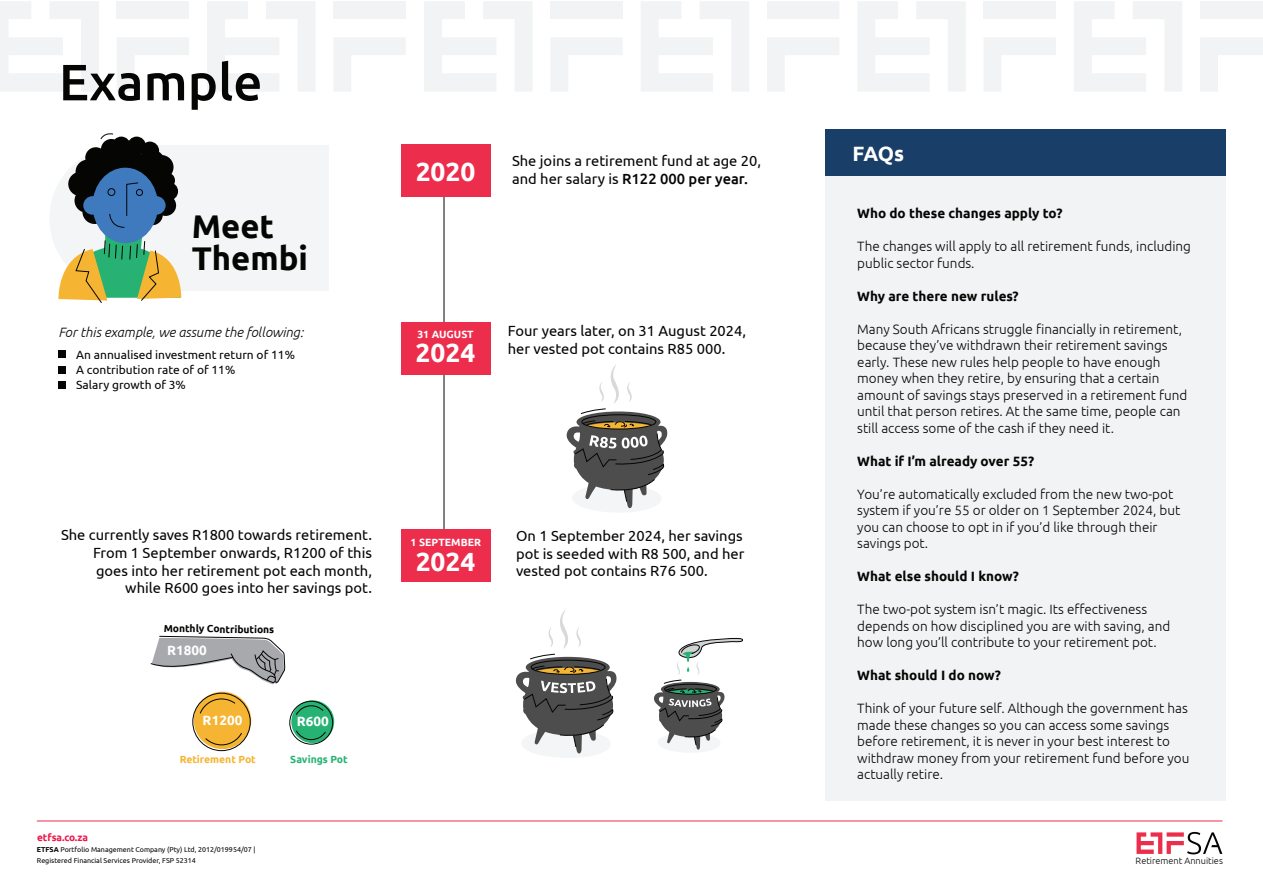
<style>
.page{position:relative;width:1263px;height:893px;background:#fff}
.page>*{position:absolute;margin:0;border:0;box-sizing:border-box;transform-origin:0 0}
.t1{font:500 51px "Ubuntu";color:#050504}
.t2{font:700 32.85px/32.2px "Ubuntu";color:#050504}
.t3{font:700 26.25px "Ubuntu";color:#fff}
.t4{font:700 20.7px "Ubuntu";color:#fff}
.t5{font:14.7px/17.7px "Ubuntu";color:#050504}
.t6{font:300 13.5px/16.5px "Ubuntu";color:#050504}
.t7{font:700 13.5px "Ubuntu";color:#050504}
.t8{font:italic 300 13.5px "Ubuntu";color:#050504}
.t9{font:700 13.5px "Ubuntu";color:#fff}
.t10{font:12px/15px "Ubuntu";color:#050504}
.t11{font:700 10.5px "Ubuntu";color:#fff}
.t12{font:700 10.35px "Ubuntu";color:#f5b533}
.t13{font:700 10.35px "Ubuntu";color:#26b273}
.t14{font:700 10.2px "Ubuntu";color:#040503}
.t15{font:700 10.05px "Ubuntu";color:#ed174a}
.t16{font:300 9.15px "Ubuntu";color:#050504}
.t17{font:7.05px/10.2px "Ubuntu";color:#050504}
.s1{font-weight:500}
.s2{font-weight:700}
</style>
<div class="page">
<svg style="left:858px;top:2px;width:107px;height:89px"></svg>
<div style="left:983px;top:1px;width:73px;height:18px;background:#f2f3f4"></div>
<svg style="left:984px;top:38px;width:72px;height:53px"></svg>
<svg style="left:1074px;top:2px;width:108px;height:89px"></svg>
<div style="left:1200px;top:1px;width:63px;height:18px;background:#f2f3f4"></div>
<svg style="left:1200px;top:38px;width:63px;height:53px"></svg>
<svg style="left:424px;top:2px;width:108px;height:89px"></svg>
<div style="left:550px;top:1px;width:73px;height:18px;background:#f2f3f4"></div>
<svg style="left:551px;top:38px;width:72px;height:53px"></svg>
<svg style="left:641px;top:2px;width:108px;height:89px"></svg>
<svg style="left:767px;top:2px;width:72px;height:17px"></svg>
<svg style="left:767px;top:38px;width:72px;height:53px"></svg>
<svg style="left:0;top:2px;width:99px;height:89px"></svg>
<div style="left:117px;top:1px;width:72px;height:18px;background:#f2f3f4"></div>
<svg style="left:117px;top:38px;width:72px;height:53px"></svg>
<svg style="left:207px;top:2px;width:108px;height:89px"></svg>
<div style="left:333px;top:1px;width:73px;height:18px;background:#f2f3f4"></div>
<svg style="left:334px;top:38px;width:71px;height:53px"></svg>
<hr style="left:443px;top:195px;width:2px;height:342px;background:#231f20">
<div style="left:402px;top:144px;width:89px;height:53px;background:#ed2d4c"></div>
<div style="left:122px;top:146px;width:206px;height:145px;background:#f4f5f6"></div>
<div style="left:49px;top:146px;width:146px;height:145px;background:#f4f5f6;border-radius:50%"></div>
<div style="left:84px;top:149px;width:78px;height:78px;background:#050504;border-radius:50%"></div>
<div style="left:68px;top:172px;width:25px;height:24px;background:#050504;border-radius:50%"></div>
<div style="left:141px;top:142px;width:18px;height:18px;background:#050504;border-radius:50%"></div>
<div style="left:145px;top:151px;width:19px;height:18px;background:#050504;border-radius:50%"></div>
<div style="left:127px;top:137px;width:19px;height:18px;background:#050504;border-radius:50%"></div>
<div style="left:112px;top:137px;width:18px;height:18px;background:#050504;border-radius:50%"></div>
<div style="left:85px;top:147px;width:21px;height:21px;background:#050504;border-radius:50%"></div>
<div style="left:101px;top:139px;width:21px;height:21px;background:#050504;border-radius:50%"></div>
<div style="left:159px;top:173px;width:16px;height:15px;background:#050504;border-radius:50%"></div>
<div style="left:149px;top:155px;width:25px;height:24px;background:#050504;border-radius:50%"></div>
<div style="left:76px;top:160px;width:24px;height:24px;background:#050504;border-radius:50%"></div>
<div style="left:93px;top:168px;width:65px;height:75px;background:#3f7abe;border-radius:50%"></div>
<svg style="left:58px;top:182px;width:124px;height:121px"></svg>
<div style="left:402px;top:322px;width:89px;height:53px;background:#ed2d4c"></div>
<div style="left:402px;top:529px;width:89px;height:52px;background:#ed2d4c"></div>
<svg style="left:566px;top:365px;width:102px;height:147px"></svg>
<svg style="left:515px;top:610px;width:102px;height:148px"></svg>
<div style="left:658px;top:733px;width:63px;height:20px;background:#f4f5f6;border-radius:50%"></div>
<div style="left:825px;top:130px;width:401px;height:671px;background:#f2f3f4"></div>
<div style="left:825px;top:130px;width:401px;height:46px;background:#193e68"></div>
<div style="left:58px;top:350px;width:8px;height:8px;background:#050504"></div>
<div style="left:58px;top:366px;width:8px;height:7px;background:#050504"></div>
<div style="left:58px;top:381px;width:8px;height:8px;background:#050504"></div>
<svg style="left:100px;top:133px;width:14px;height:7px"></svg>
<hr style="left:37px;top:821px;width:1185px;height:1px;background:#ed2a4c">
<svg style="left:1136px;top:832px;width:86px;height:22px"></svg>
<svg style="left:150px;top:636px;width:135px;height:49px"></svg>
<div style="left:194px;top:692px;width:57px;height:57px;background:#f5b533;border-radius:50%"></div>
<div style="left:291px;top:700px;width:43px;height:43px;background:#26b273;border-radius:50%"></div>
<div style="left:192px;top:693px;width:59px;height:58px;border:1px solid #040503;border-radius:50%"></div>
<div style="left:289px;top:701px;width:44px;height:43px;border:1px solid #040503;border-radius:50%"></div>
<svg style="left:205px;top:733px;width:37px;height:12px"></svg>
<svg style="left:199px;top:698px;width:37px;height:16px"></svg>
<svg style="left:296px;top:730px;width:30px;height:10px"></svg>
<svg style="left:296px;top:705px;width:28px;height:10px"></svg>
<svg style="left:654px;top:638px;width:89px;height:112px"></svg>
<h1 class="t1" style="left:59px;top:61px;width:205px">Example</h1>
<h2 class="t2" style="left:192px;top:212px;width:118px">Meet<br>Thembi</h2>
<p class="t8" style="left:58px;top:327px;width:246px">For this example, we assume the following:</p>
<p class="t10" style="left:76px;top:348px;width:220px">An annualised investment return of 11%<br>A contribution rate of of 11%<br>Salary growth of 3%</p>
<h3 class="t3" style="left:416px;top:160px;width:61px">2020</h3>
<p class="t5" style="left:512px;top:153px;width:250px">She joins a retirement fund at age 20, and her salary is <span class="s1">R122 000 per year.</span></p>
<p class="t11" style="left:417px;top:330px;width:58px">31 AUGUST</p>
<h3 class="t3" style="left:416px;top:342px;width:61px">2024</h3>
<p class="t5" style="left:508px;top:323px;width:240px">Four years later, on 31 August 2024, her vested pot contains R85 000.</p>
<p class="t5" style="left:61px;top:527px;width:312px;text-align:right">She currently saves R1800 towards retirement.<br>From 1 September onwards, R1200 of this goes into her retirement pot each month, while R600 goes into her savings pot.</p>
<p class="t14" style="left:164px;top:623px;width:112px;rotate:1deg">Monthly Contributions</p>
<p class="t9" style="left:167px;top:644px;width:41px">R1800</p>
<p class="t9" style="left:203px;top:714px;width:41px">R1200</p>
<p class="t9" style="left:297px;top:716px;width:34px">R600</p>
<p class="t15" style="left:37px;top:833px;width:52px">etfsa.co.za</p>
<p class="t12" style="left:180px;top:755px;width:78px">Retirement Pot</p>
<p class="t13" style="left:290px;top:754px;width:59px">Savings Pot</p>
<p class="t17" style="left:37px;top:845px;width:220px"><span class="s2">ETFSA</span> Portfolio Management Company (Pty) Ltd, 2012/019954/07 |<br>Registered Financial Services Provider, FSP 52314</p>
<p class="t11" style="left:411px;top:538px;width:72px">1 SEPTEMBER</p>
<h3 class="t3" style="left:416px;top:550px;width:61px">2024</h3>
<p class="t5" style="left:516px;top:528px;width:230px;text-align:justify">On 1 September 2024, her savings pot is seeded with R8 500, and her vested pot contains R76 500.</p>
<h3 class="t4" style="left:852px;top:144px;width:53px">FAQs</h3>
<p class="t7" style="left:857px;top:207px;width:207px">Who do these changes apply to?</p>
<p class="t6" style="left:857px;top:238px;width:335px">The changes will apply to all retirement funds, including public sector funds.</p>
<p class="t7" style="left:857px;top:290px;width:163px">Why are there new rules?</p>
<p class="t6" style="left:857px;top:320px;width:332px">Many South Africans struggle financially in retirement, because they’ve withdrawn their retirement savings early. These new rules help people to have enough money when they retire, by ensuring that a certain amount of savings stays preserved in a retirement fund until that person retires. At the same time, people can still access some of the cash if they need it.</p>
<p class="t7" style="left:857px;top:455px;width:178px">What if I’m already over 55?</p>
<p class="t6" style="left:857px;top:485px;width:325px">You’re automatically excluded from the new two-pot system if you’re 55 or older on 1 September 2024, but you can choose to opt in if you’d like through their savings pot.</p>
<p class="t7" style="left:857px;top:570px;width:163px">What else should I know?</p>
<p class="t6" style="left:857px;top:601px;width:315px">The two-pot system isn’t magic. Its effectiveness depends on how disciplined you are with saving, and how long you’ll contribute to your retirement pot.</p>
<p class="t7" style="left:857px;top:669px;width:145px">What should I do now?</p>
<p class="t6" style="left:857px;top:701px;width:334px">Think of your future self. Although the government has made these changes so you can access some savings before retirement, it is never in your best interest to withdraw money from your retirement fund before you actually retire.</p>
<p class="t16" style="left:1136px;top:857px;width:89px">Retirement Annuities</p>
</div>
